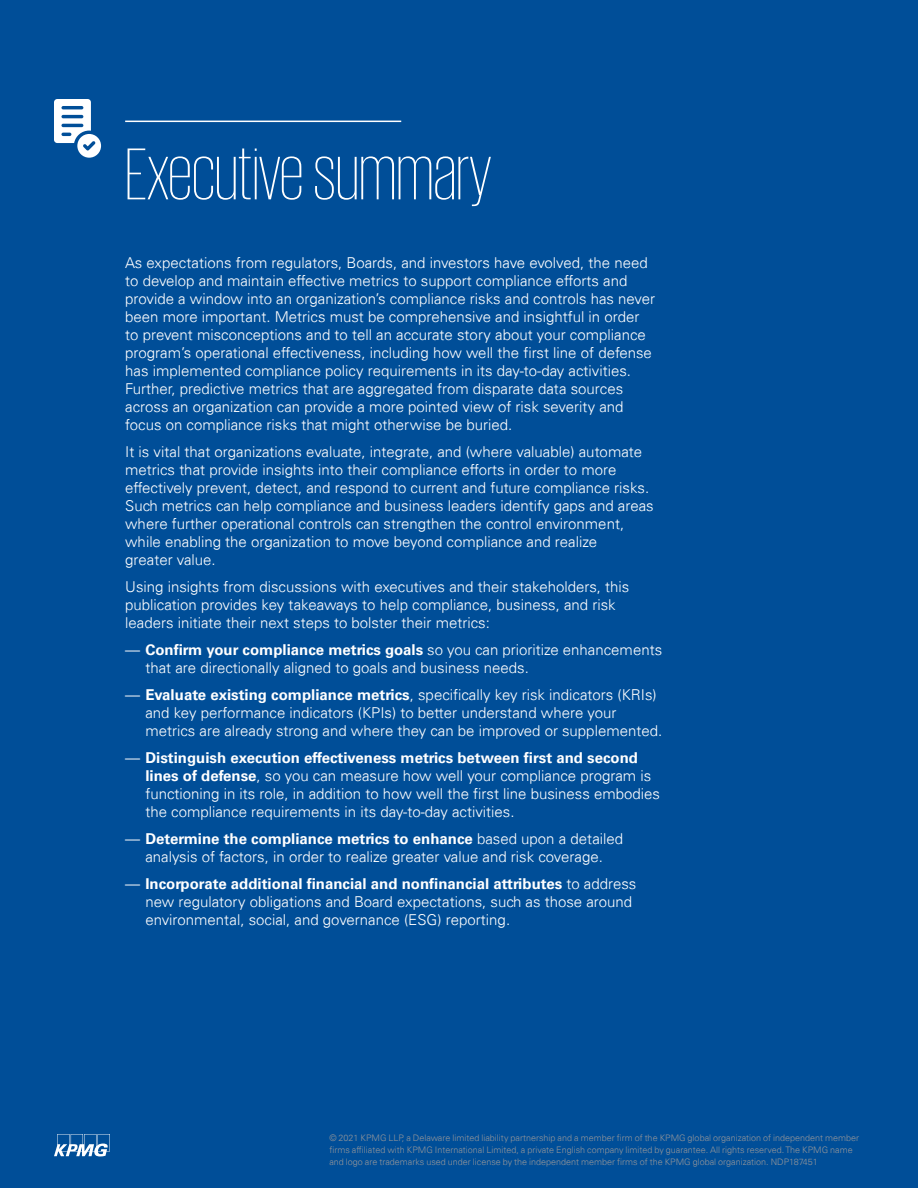
<style>
.page{position:relative;width:918px;height:1188px;background:#004e98}
.page>*{position:absolute;margin:0;border:0;box-sizing:border-box;transform-origin:0 0}
.t1{font:200 75px "KPMG";color:#fff}
.t2{font:300 15px/18px "Univers 45";color:#fff}
.t3{font:700 15px "Univers 65";color:#fff}
.t4{font:300 9px/12px "Univers 45";color:#939598}
.s1{font-family:"Univers 45";font-weight:300}
.s2{font-family:"Univers 65";font-weight:700}
</style>
<div class="page">
<svg style="left:54px;top:99px;width:47px;height:59px"></svg>
<hr style="left:125px;top:121px;width:276px;height:1px;background:#fff">
<svg style="left:54px;top:1134px;width:56px;height:22px"></svg>
<h1 class="t1" style="left:125px;top:138px;width:367px">Executive summary</h1>
<p class="t2" style="left:125px;top:253px;width:532px">As expectations from regulators, Boards, and investors have evolved, the need to develop and maintain effective metrics to support compliance efforts and provide a window into an organization’s compliance risks and controls has never been more important. Metrics must be comprehensive and insightful in order to prevent misconceptions and to tell an accurate story about your compliance program’s operational effectiveness, including how well the first line of defense has implemented compliance policy requirements in its day-to-day activities.<br>Further, predictive metrics that are aggregated from disparate data sources across an organization can provide a more pointed view of risk severity and focus on compliance risks that might otherwise be buried.</p>
<p class="t2" style="left:125px;top:442px;width:530px">It is vital that organizations evaluate, integrate, and (where valuable) automate metrics that provide insights into their compliance efforts in order to more effectively prevent, detect, and respond to current and future compliance risks.<br>Such metrics can help compliance and business leaders identify gaps and areas where further operational controls can strengthen the control environment, while enabling the organization to move beyond compliance and realize<br>greater value.</p>
<p class="t2" style="left:125px;top:577px;width:506px">Using insights from discussions with executives and their stakeholders, this publication provides key takeaways to help compliance, business, and risk leaders initiate their next steps to bolster their metrics:</p>
<p class="t3" style="left:125px;top:641px;width:539px"><span class="s1">—</span> Confirm your compliance metrics goals <span class="s1">so you can prioritize enhancements</span></p>
<p class="t2" style="left:145px;top:658px;width:385px">that are directionally aligned to goals and business needs.</p>
<p class="t2" style="left:145px;top:685px;width:518px;text-indent:-20px">— <span class="s2">Evaluate existing compliance metrics</span>, specifically key risk indicators (KRIs) and key performance indicators (KPIs) to better understand where your metrics are already strong and where they can be improved or supplemented.</p>
<p class="t3" style="left:125px;top:749px;width:514px"><span class="s1">—</span> Distinguish execution effectiveness metrics between first and second</p>
<p class="t2" style="left:145px;top:766px;width:516px"><span class="s2">lines of defense</span>, so you can measure how well your compliance program is functioning in its role, in addition to how well the first line business embodies the compliance requirements in its day-to-day activities.</p>
<p class="t3" style="left:125px;top:830px;width:500px"><span class="s1">—</span> Determine the compliance metrics to enhance <span class="s1">based upon a detailed</span></p>
<p class="t2" style="left:145px;top:847px;width:459px">analysis of factors, in order to realize greater value and risk coverage.</p>
<p class="t3" style="left:125px;top:875px;width:513px"><span class="s1">—</span> Incorporate additional financial and nonfinancial attributes <span class="s1">to address</span></p>
<p class="t2" style="left:145px;top:892px;width:488px">new regulatory obligations and Board expectations, such as those around environmental, social, and governance (ESG) reporting.</p>
<p class="t4" style="left:329px;top:1132px;width:531px">© 2021 KPMG LLP, a Delaware limited liability partnership and a member firm of the KPMG global organization of independent member firms affiliated with KPMG International Limited, a private English company limited by guarantee. All rights reserved. The KPMG name and logo are trademarks used under license by the independent member firms of the KPMG global organization. NDP187451</p>
</div>
